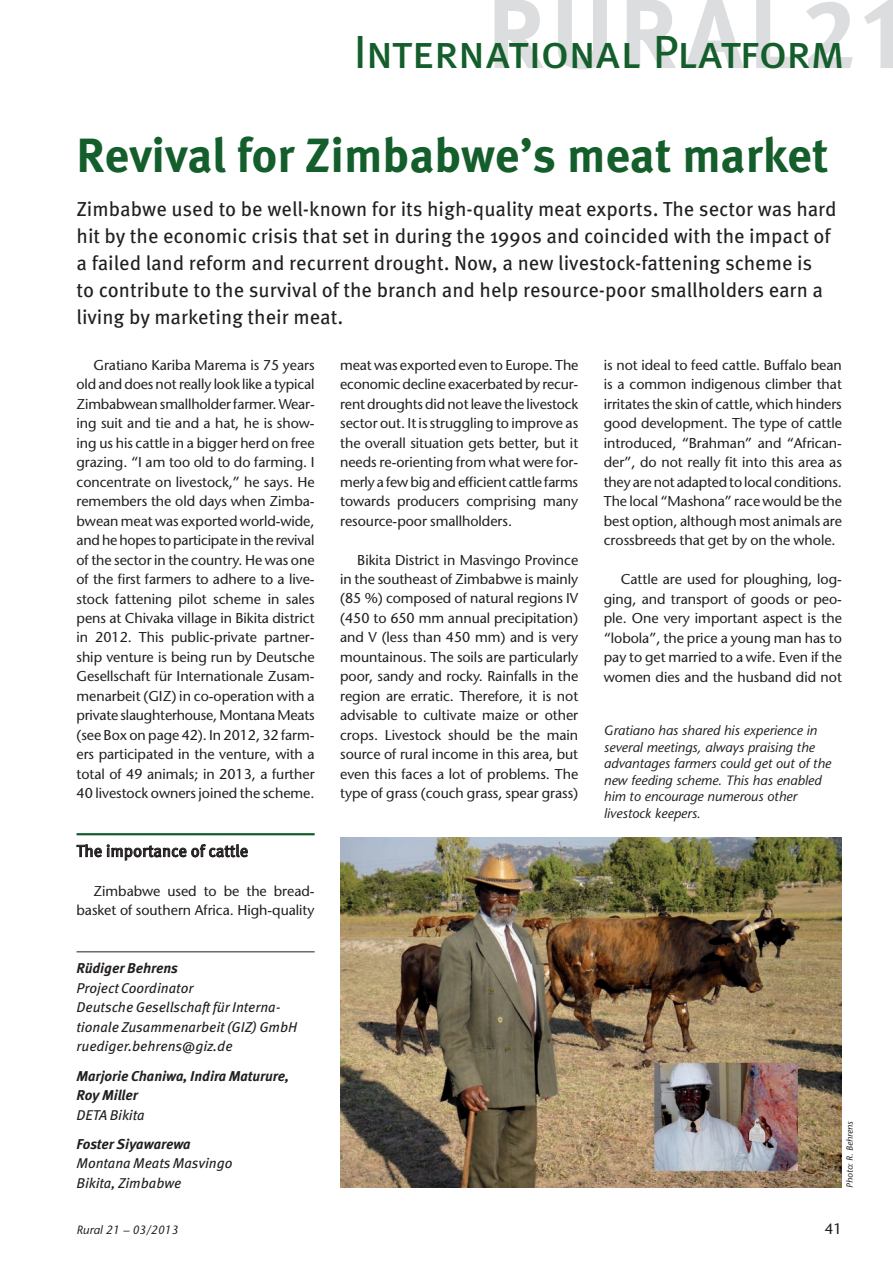
<style>
.page{position:relative;width:893px;height:1263px;background:#fff}
.page>*{position:absolute;margin:0;border:0;box-sizing:border-box;transform-origin:0 0}
.t1{font:700 48px "Meta Pro";letter-spacing:-.005em;color:#145e2c}
.t2{font:46.5px "Meta Pro";letter-spacing:-.03em;color:#145e2c}
.t3{font:20.25px/27px "Meta Pro";letter-spacing:-.005em;color:#231f20}
.t4{font:16.5px "Meta Pro";color:#231f20}
.t5{font:15px "Stone Sans";color:#231f20}
.t6{font:14.25px/19.5px "Stone Sans";letter-spacing:-.005em;color:#231f20;text-align:justify}
.t7{font:italic 14.25px/19.5px "Meta Pro";color:#231f20}
.t8{font:italic 700 14.25px/19.5px "Meta Pro";color:#231f20}
.t9{font:italic 13.5px/16.5px "Stone Sans";color:#231f20}
.t10{font:italic 12px "Stone Sans";color:#231f20}
.t11{font:italic 9px "Stone Sans";color:#231f20}
</style>
<div class="page">
<svg style="left:558px;top:0;width:49px;height:69px"></svg>
<svg style="left:685px;top:0;width:59px;height:68px"></svg>
<svg style="left:756px;top:0;width:39px;height:68px"></svg>
<svg style="left:806px;top:2px;width:47px;height:66px"></svg>
<svg style="left:864px;top:0;width:29px;height:68px"></svg>
<svg style="left:494px;top:0;width:50px;height:68px"></svg>
<svg style="left:627px;top:0;width:49px;height:68px"></svg>
<hr style="left:77px;top:833px;width:238px;height:2px;background:#145e2c">
<svg style="left:77px;top:844px;width:171px;height:16px"></svg>
<hr style="left:77px;top:951px;width:238px;height:1px;background:#231f20">
<img style="left:340px;top:837px;width:502px;height:351px">
<h2 class="t2" style="left:354px;top:22px;width:493px">International Platform</h2>
<h1 class="t1" style="left:77px;top:125px;width:754px">Revival for Zimbabwe’s meat market</h1>
<p class="t3" style="left:77px;top:196px;width:762px">Zimbabwe used to be well-known for its high-quality meat exports. The sector was hard hit by the economic crisis that set in during the 1990s and coincided with the impact of a failed land reform and recurrent drought. Now, a new livestock-fattening scheme is<br>to contribute to the survival of the branch and help resource-poor smallholders earn a living by marketing their meat.</p>
<p class="t6" style="left:77px;top:355px;width:240px;text-indent:17px">Gratiano Kariba Marema is 75 years old and does not really look like a typical Zimbabwean smallholder farmer. Wear&shy;ing suit and tie and a hat, he is show&shy;ing us his cattle in a bigger herd on free grazing. “I am too old to do farming. I concentrate on livestock,” he says. He remembers the old days when Zimba&shy;bwean meat was exported world-wide, and he hopes to participate in the revival of the sector in the country. He was one of the first farmers to adhere to a live&shy;stock fattening pilot scheme in sales pens at Chivaka village in Bikita district in 2012. This public-private partner&shy;ship venture is being run by Deutsche Gesellschaft für Internationale Zusam&shy;menarbeit (GIZ) in co-operation with a private slaughterhouse, Montana Meats (see Box on page 42). In 2012, 32 farm&shy;ers participated in the venture, with a total of 49 animals; in 2013, a further 40 livestock owners joined the scheme.</p>
<p class="t6" style="left:340px;top:355px;width:240px">meat was exported even to Europe. The economic decline exacerbated by recur&shy;rent droughts did not leave the livestock sector out. It is struggling to improve as the overall situation gets better, but it needs re-orienting from what were for&shy;merly a few big and efficient cattle farms towards producers comprising many resource-poor smallholders.</p>
<p class="t6" style="left:340px;top:550px;width:240px;text-indent:17px">Bikita District in Masvingo Province in the southeast of Zimbabwe is mainly (85 %) composed of natural regions IV (450 to 650 mm annual precipitation) and V (less than 450 mm) and is very mountainous. The soils are particularly poor, sandy and rocky. Rainfalls in the region are erratic. Therefore, it is not advisable to cultivate maize or other crops. Livestock should be the main source of rural income in this area, but even this faces a lot of problems. The type of grass (couch grass, spear grass)</p>
<p class="t6" style="left:604px;top:355px;width:240px">is not ideal to feed cattle. Buffalo bean is a common indigenous climber that irritates the skin of cattle, which hinders good development. The type of cattle introduced, “Brahman” and “African&shy;der”, do not really fit into this area as they are not adapted to local conditions.<br>The local “Mashona” race would be the best option, although most animals are crossbreeds that get by on the whole.</p>
<p class="t6" style="left:604px;top:569px;width:240px;text-indent:17px">Cattle are used for ploughing, log&shy;ging, and transport of goods or peo&shy;ple. One very important aspect is the “lobola”, the price a young man has to pay to get married to a wife. Even if the women dies and the husband did not</p>
<p class="t9" style="left:604px;top:722px;width:229px">Gratiano has shared his experience in several meetings, always praising the advantages farmers could get out of the new feeding scheme. This has enabled him to encourage numerous other livestock keepers.</p>
<p class="t4" style="left:77px;top:840px;width:173px">The importance of cattle</p>
<p class="t6" style="left:77px;top:881px;width:240px;text-align:right">Zimbabwe used to be the bread&shy;basket of southern Africa. High-quality</p>
<p class="t8" style="left:77px;top:959px;width:103px">Rüdiger Behrens</p>
<p class="t7" style="left:77px;top:979px;width:222px">Project Coordinator<br>Deutsche Gesellschaft für Interna&shy;tionale Zusammenarbeit (GIZ) GmbH ruediger.behrens@giz.de</p>
<p class="t8" style="left:77px;top:1066px;width:214px">Marjorie Chaniwa, Indira Maturure,<br>Roy Miller</p>
<p class="t7" style="left:77px;top:1105px;width:70px">DETA Bikita</p>
<p class="t8" style="left:77px;top:1134px;width:116px">Foster Siyawarewa</p>
<p class="t7" style="left:77px;top:1154px;width:157px">Montana Meats Masvingo<br>Bikita, Zimbabwe</p>
<p class="t11" style="left:844px;top:1188px;width:68px;rotate:-90deg">Photo: R. Behrens</p>
<p class="t10" style="left:77px;top:1222px;width:103px">Rural 21 – 03/2013</p>
<p class="t5" style="left:825px;top:1220px;width:19px">41</p>
</div>
